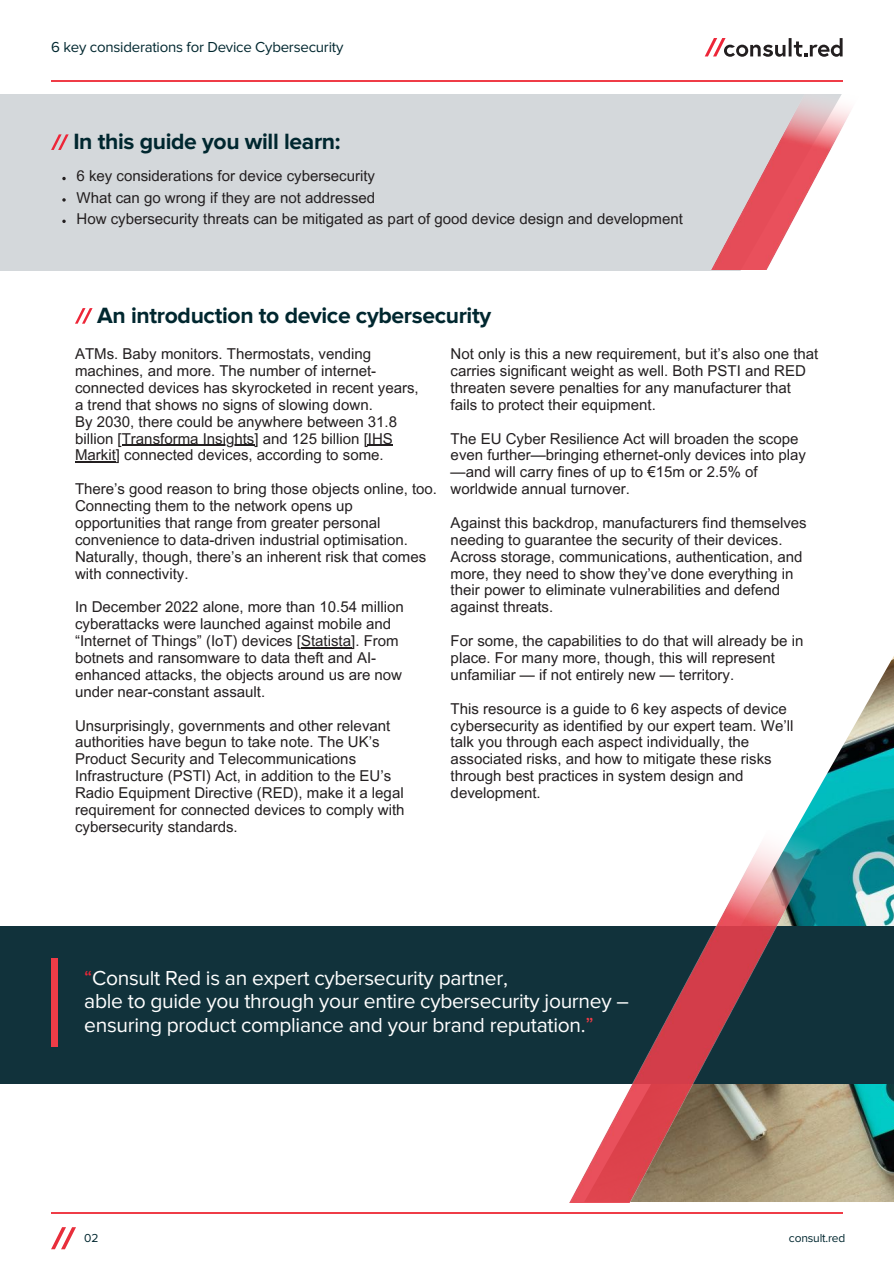
<style>
.page{position:relative;width:894px;height:1264px;background:#fff}
.page>*{position:absolute;margin:0;border:0;box-sizing:border-box;transform-origin:0 0}
.t1{font:700 22.95px "Proxima Nova";letter-spacing:-.015em;color:#00272f}
.t2{font:21px/23.7px "Proxima Nova";letter-spacing:-.015em;color:#fff}
.t3{font:15px/16.8px "Arial MT Pro";color:#231f20}
.t4{font:15px "Proxima Nova";letter-spacing:-.015em;color:#00272f}
.t5{font:12px "Proxima Nova";letter-spacing:-.015em;color:#00272f}
.s1{color:#ee2737}
.s2{color:#ef3c47}
</style>
<div class="page">
<img style="left:795px;top:658px;width:98px;height:543px">
<div style="left:0;top:926px;width:893px;height:157px;background:#11323b"></div>
<img style="left:569px;top:830px;width:258px;height:372px">
<div style="left:51px;top:957px;width:6px;height:89px;background:#ef3c47"></div>
<div style="left:0;top:94px;width:893px;height:176px;background:#d4d8db"></div>
<svg style="left:709px;top:38px;width:184px;height:233px"></svg>
<svg style="left:51px;top:134px;width:18px;height:16px"></svg>
<svg style="left:75px;top:308px;width:18px;height:16px"></svg>
<hr style="left:51px;top:81px;width:791px;height:1px;background:#ef3c47">
<hr style="left:51px;top:1212px;width:791px;height:1px;background:#ef3c47">
<svg style="left:51px;top:1227px;width:25px;height:22px"></svg>
<svg style="left:704px;top:38px;width:138px;height:19px"></svg>
<img style="left:709px;top:94px;width:153px;height:176px">
<hr style="left:122px;top:444px;width:132px;height:2px;background:#231f20">
<hr style="left:368px;top:444px;width:25px;height:2px;background:#231f20">
<hr style="left:75px;top:461px;width:41px;height:1px;background:#231f20">
<hr style="left:301px;top:647px;width:50px;height:1px;background:#231f20">
<svg style="left:62px;top:177px;width:4px;height:3px"></svg>
<svg style="left:62px;top:198px;width:4px;height:4px"></svg>
<svg style="left:62px;top:220px;width:4px;height:3px"></svg>
<p class="t4" style="left:51px;top:40px;width:294px">6 key considerations for Device Cybersecurity</p>
<p class="t1" style="left:73px;top:131px;width:268px">In this guide you will learn:</p>
<h3 class="t3" style="left:77px;top:169px;width:300px">6 key considerations for device cybersecurity</h3>
<h3 class="t3" style="left:77px;top:191px;width:300px">What can go wrong if they are not addressed</h3>
<h3 class="t3" style="left:77px;top:212px;width:607px">How cybersecurity threats can be mitigated as part of good device design and development</h3>
<p class="t1" style="left:97px;top:305px;width:395px">An introduction to device cybersecurity</p>
<h3 class="t3" style="left:75px;top:347px;width:345px">ATMs. Baby monitors. Thermostats, vending machines, and more. The number of internet&shy;connected devices has skyrocketed in recent years, a trend that shows no signs of slowing down.<br>By 2030, there could be anywhere between 31.8 billion [Transforma Insights] and 125 billion [IHS</h3>
<h3 class="t3" style="left:75px;top:448px;width:310px">Markit] connected devices, according to some.</h3>
<h3 class="t3" style="left:75px;top:482px;width:363px">There’s good reason to bring those objects online, too.<br>Connecting them to the network opens up opportunities that range from greater personal convenience to data-driven industrial optimisation.<br>Naturally, though, there’s an inherent risk that comes with connectivity.</h3>
<h3 class="t3" style="left:75px;top:600px;width:330px">In December 2022 alone, more than 10.54 million cyberattacks were launched against mobile and</h3>
<h3 class="t3" style="left:75px;top:634px;width:328px">“Internet of Things” (IoT) devices [Statista]. From botnets and ransomware to data theft and AI&shy;enhanced attacks, the objects around us are now under near-constant assault.</h3>
<h3 class="t3" style="left:75px;top:718px;width:316px">Unsurprisingly, governments and other relevant authorities have begun to take note. The UK’s</h3>
<h3 class="t3" style="left:75px;top:752px;width:331px">Product Security and Telecommunications Infrastructure (PSTI) Act, in addition to the EU’s Radio Equipment Directive (RED), make it a legal requirement for connected devices to comply with cybersecurity standards.</h3>
<p class="t3" style="left:450px;top:347px;width:369px">Not only is this a new requirement, but it’s also one that carries significant weight as well. Both PSTI and RED threaten severe penalties for any manufacturer that fails to protect their equipment.</p>
<p class="t3" style="left:450px;top:431px;width:357px">The EU Cyber Resilience Act will broaden the scope even further—bringing ethernet-only devices into play —and will carry fines of up to €15m or 2.5% of worldwide annual turnover.</p>
<p class="t3" style="left:450px;top:516px;width:357px">Against this backdrop, manufacturers find themselves needing to guarantee the security of their devices.<br>Across storage, communications, authentication, and more, they need to show they’ve done everything in their power to eliminate vulnerabilities and defend against threats.</p>
<h1 class="t3" style="left:450px;top:634px;width:354px">For some, the capabilities to do that will already be in place. For many more, though, this will represent unfamiliar — if not entirely new — territory.</h1>
<h3 class="t3" style="left:450px;top:701px;width:344px">This resource is a guide to 6 key aspects of device cybersecurity as identified by our expert team. We’ll talk you through each aspect individually, the associated risks, and how to mitigate these risks through best practices in system design and development.</h3>
<h3 class="t2" style="left:84px;top:966px;width:546px"><span class="s1">“</span>Consult Red is an expert cybersecurity partner,<br>able to guide you through your entire cybersecurity journey – ensuring product compliance and your brand reputation.<span class="s2">”</span></h3>
<h2 class="t5" style="left:84px;top:1231px;width:16px">02</h2>
<p class="t5" style="left:788px;top:1232px;width:58px">consult.red</p>
</div>
